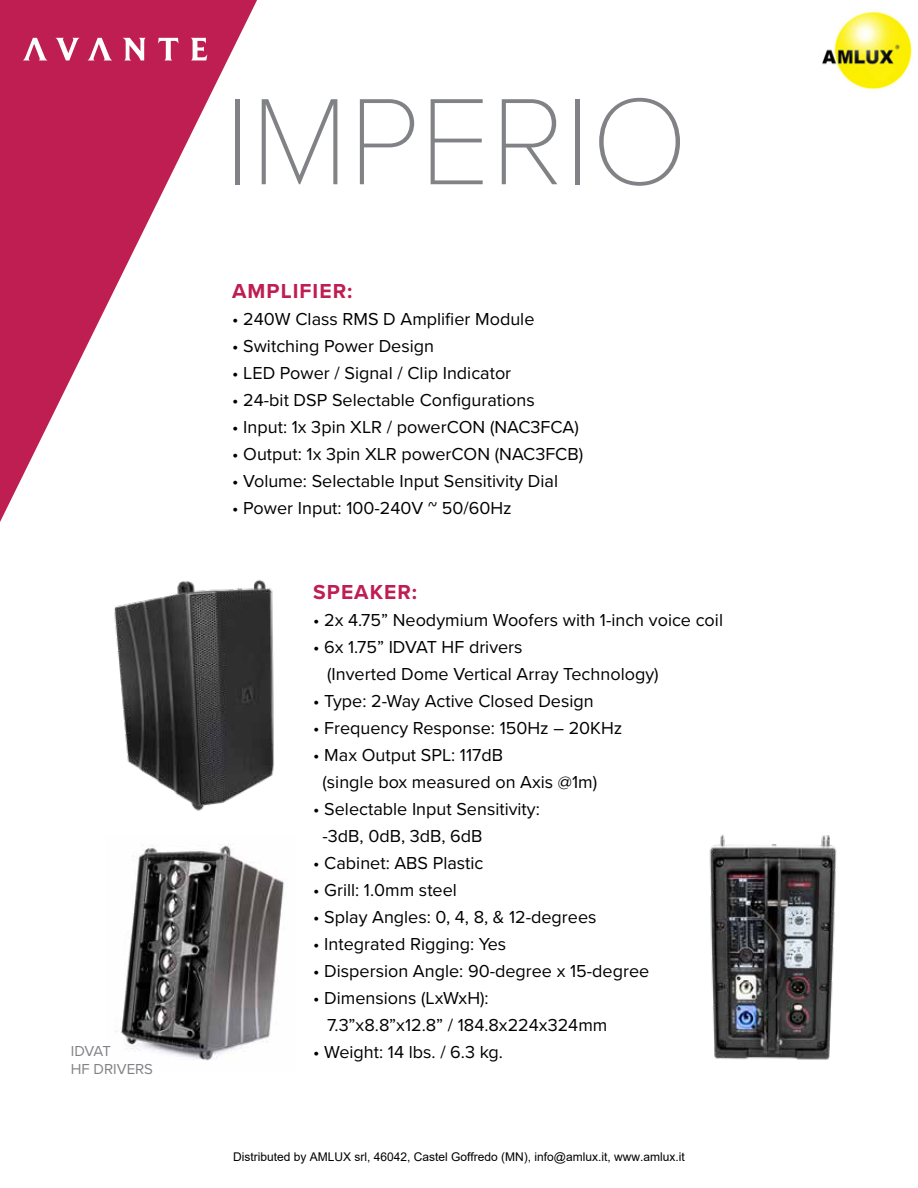
<style>
.page{position:relative;width:918px;height:1188px;background:#fff}
.page>*{position:absolute;margin:0;border:0;box-sizing:border-box;transform-origin:0 0}
.t1{font:100 127.5px "Proxima Nova T";color:#808285}
.t2{font:700 21px "Proxima Nova";letter-spacing:.05em;color:#be1e51}
.t3{font:18px/27px "Proxima Nova";color:#000}
.t4{font:15px/18px "Proxima Nova";color:#808285}
.t5{font:12px "Arial";color:#000}
</style>
<div class="page">
<svg style="left:0;top:0;width:257px;height:522px"></svg>
<svg style="left:23px;top:38px;width:25px;height:22px"></svg>
<svg style="left:87px;top:38px;width:25px;height:22px"></svg>
<svg style="left:55px;top:38px;width:25px;height:22px"></svg>
<svg style="left:123px;top:38px;width:23px;height:22px"></svg>
<svg style="left:158px;top:38px;width:21px;height:22px"></svg>
<svg style="left:190px;top:38px;width:17px;height:22px"></svg>
<img style="left:709px;top:834px;width:128px;height:226px">
<img style="left:114px;top:579px;width:160px;height:232px">
<img style="left:116px;top:844px;width:169px;height:217px">
<img style="left:822px;top:11px;width:90px;height:79px">
<p class="t4" style="left:71px;top:1041px;width:84px">IDVAT<br>HF DRIVERS</p>
<h1 class="t1" style="left:224px;top:47px;width:466px">IMPERIO</h1>
<p class="t2" style="left:232px;top:275px;width:122px">AMPLIFIER:</p>
<p class="t3" style="left:232px;top:305px;width:304px">• 240W Class RMS D Amplifier Module</p>
<p class="t3" style="left:232px;top:332px;width:203px">• Switching Power Design</p>
<p class="t3" style="left:232px;top:359px;width:281px">• LED Power / Signal / Clip Indicator</p>
<p class="t3" style="left:232px;top:386px;width:304px">• 24-bit DSP Selectable Configurations</p>
<p class="t3" style="left:232px;top:413px;width:348px">• Input: 1x 3pin XLR / powerCON (NAC3FCA)</p>
<p class="t3" style="left:232px;top:440px;width:353px">• Output: 1x 3pin XLR powerCON (NAC3FCB)</p>
<p class="t3" style="left:232px;top:467px;width:327px">• Volume: Selectable Input Sensitivity Dial</p>
<p class="t3" style="left:232px;top:494px;width:281px">• Power Input: 100-240V ~ 50/60Hz</p>
<p class="t2" style="left:313px;top:577px;width:106px">SPEAKER:</p>
<p class="t3" style="left:313px;top:606px;width:411px">• 2x 4.75” Neodymium Woofers with 1-inch voice coil</p>
<p class="t3" style="left:327px;top:633px;width:333px;text-indent:-14px">• 6x 1.75” IDVAT HF drivers<br>(Inverted Dome Vertical Array Technology)</p>
<p class="t3" style="left:313px;top:687px;width:282px">• Type: 2-Way Active Closed Design</p>
<p class="t3" style="left:313px;top:714px;width:311px">• Frequency Response: 150Hz – 20KHz</p>
<p class="t3" style="left:322px;top:741px;width:276px;text-indent:-9px">• Max Output SPL: 117dB<br>(single box measured on Axis @1m)</p>
<p class="t3" style="left:322px;top:795px;width:219px;text-indent:-9px">• Selectable Input Sensitivity: -3dB, 0dB, 3dB, 6dB</p>
<p class="t3" style="left:313px;top:849px;width:172px">• Cabinet: ABS Plastic</p>
<p class="t3" style="left:313px;top:876px;width:145px">• Grill: 1.0mm steel</p>
<p class="t3" style="left:313px;top:903px;width:285px">• Splay Angles: 0, 4, 8, &amp; 12-degrees</p>
<p class="t3" style="left:313px;top:930px;width:195px">• Integrated Rigging: Yes</p>
<p class="t3" style="left:313px;top:957px;width:338px">• Dispersion Angle: 90-degree x 15-degree</p>
<p class="t3" style="left:327px;top:984px;width:282px;text-indent:-14px">• Dimensions (LxWxH):<br>7.3”x8.8”x12.8” / 184.8x224x324mm</p>
<p class="t3" style="left:313px;top:1038px;width:191px">• Weight: 14 lbs. / 6.3 kg.</p>
<p class="t5" style="left:233px;top:1148px;width:453px">Distributed by AMLUX srl, 46042, Castel Goffredo (MN), info@amlux.it, www.amlux.it</p>
</div>
